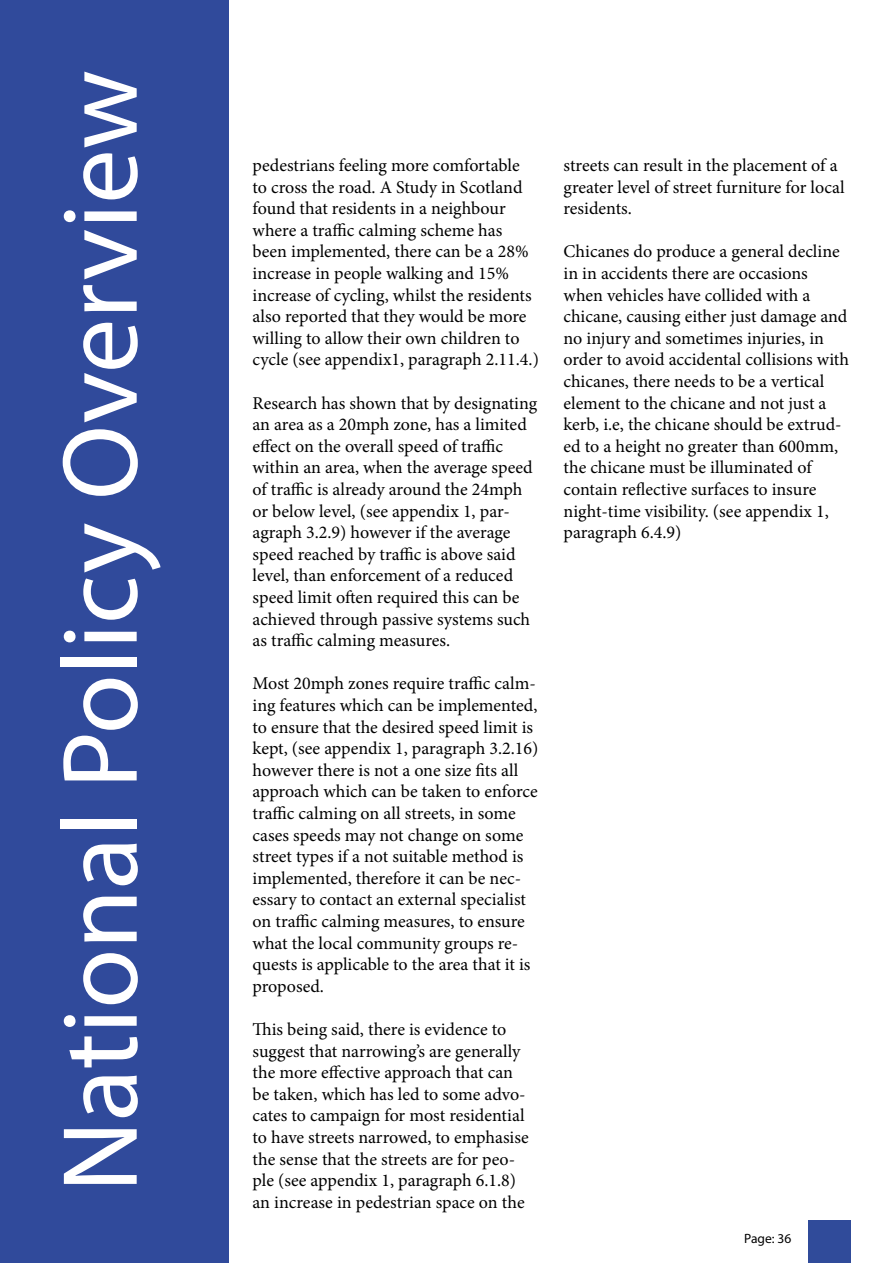
<style>
.page{position:relative;width:893px;height:1263px;background:#fff}
.page>*{position:absolute;margin:0;border:0;box-sizing:border-box;transform-origin:0 0}
.t1{font:108px "Myriad Pro";color:#fff}
.t2{font:18px/21.6px "Minion Pro";color:#000}
.t3{font:13.5px "Myriad Pro";color:#000}
</style>
<div class="page">
<div style="left:0;top:0;width:229px;height:1262px;background:#304a9b"></div>
<div style="left:808px;top:1220px;width:42px;height:43px;background:#304b9a"></div>
<h1 class="t1" style="left:34px;top:1192px;width:1124px;rotate:-90deg">National Policy Overview</h1>
<p class="t2" style="left:253px;top:154px;width:288px">pedestrians feeling more comfortable<br>to cross the road. A Study in Scotland found that residents in a neighbour where a traffic calming scheme has been implemented, there can be a 28% increase in people walking and 15% increase of cycling, whilst the residents also reported that they would be more willing to allow their own children to cycle (see appendix1, paragraph 2.11.4.)</p>
<p class="t2" style="left:253px;top:392px;width:286px">Research has shown that by designating an area as a 20mph zone, has a limited effect on the overall speed of traffic within an area, when the average speed of traffic is already around the 24mph or below level, (see appendix 1, par&shy;agraph 3.2.9) however if the average speed reached by traffic is above said level, than enforcement of a reduced speed limit often required this can be achieved through passive systems such as traffic calming measures.</p>
<p class="t2" style="left:253px;top:673px;width:287px">Most 20mph zones require traffic calm&shy;ing features which can be implemented, to ensure that the desired speed limit is kept, (see appendix 1, paragraph 3.2.16) however there is not a one size fits all approach which can be taken to enforce traffic calming on all streets, in some cases speeds may not change on some street types if a not suitable method is implemented, therefore it can be nec&shy;essary to contact an external specialist on traffic calming measures, to ensure what the local community groups re&shy;quests is applicable to the area that it is proposed.</p>
<p class="t2" style="left:253px;top:1018px;width:278px">This being said, there is evidence to suggest that narrowing’s are generally the more effective approach that can be taken, which has led to some advo&shy;cates to campaign for most residential to have streets narrowed, to emphasise the sense that the streets are for peo&shy;ple (see appendix 1, paragraph 6.1.8)</p>
<p class="t2" style="left:253px;top:1191px;width:274px">an increase in pedestrian space on the</p>
<p class="t2" style="left:563px;top:154px;width:282px">streets can result in the placement of a greater level of street furniture for local residents.</p>
<p class="t2" style="left:563px;top:241px;width:287px">Chicanes do produce a general decline in in accidents there are occasions when vehicles have collided with a chicane, causing either just damage and no injury and sometimes injuries, in order to avoid accidental collisions with chicanes, there needs to be a vertical element to the chicane and not just a kerb, i.e, the chicane should be extrud&shy;ed to a height no greater than 600mm, the chicane must be illuminated of contain reflective surfaces to insure night-time visibility. (see appendix 1, paragraph 6.4.9)</p>
<p class="t3" style="left:744px;top:1230px;width:49px">Page: 36</p>
</div>
